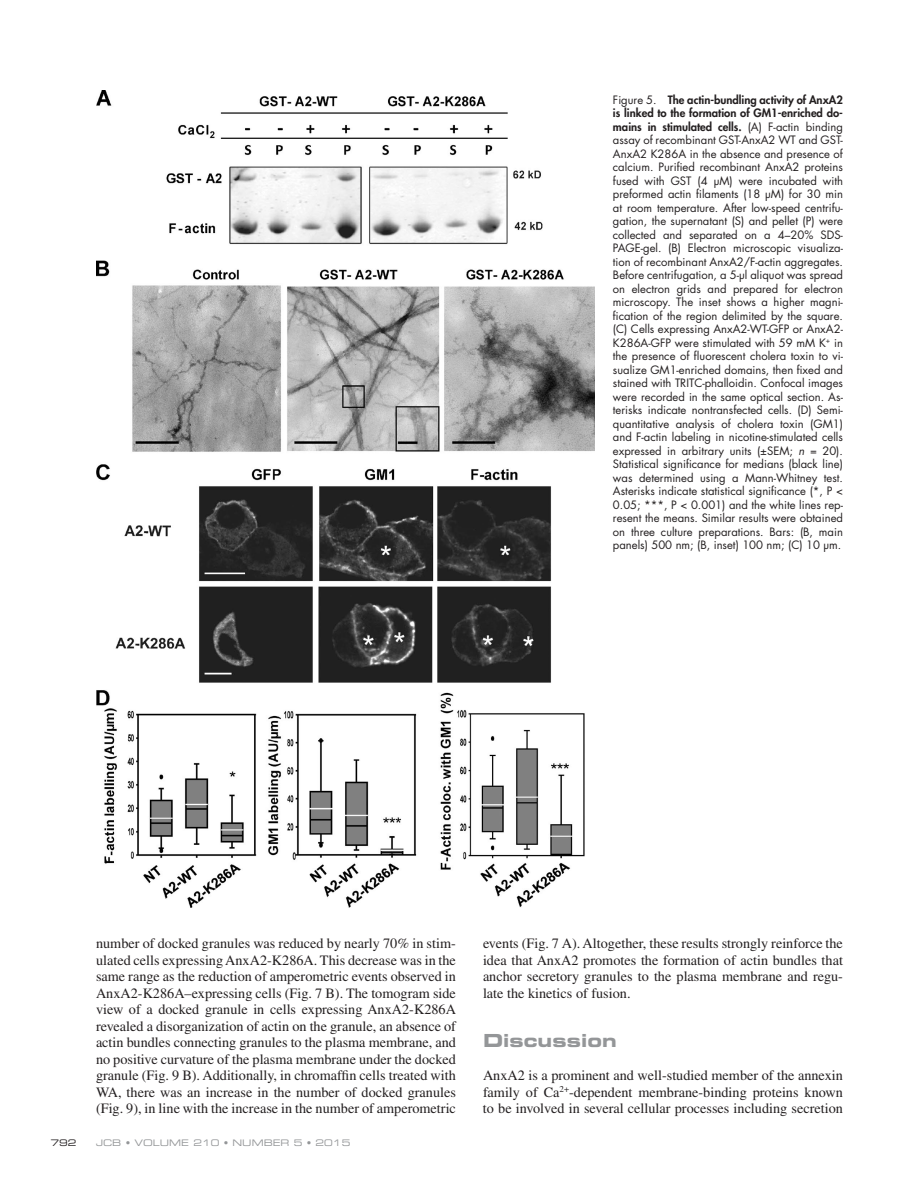
<style>
.page{position:relative;width:918px;height:1188px;background:#fff}
.page>*{position:absolute;margin:0;border:0;box-sizing:border-box;transform-origin:0 0}
.t1{font:18px "Eurostile LT Std Bold Ex 2";letter-spacing:.005em;color:#949698}
.t2{font:14.25px/16.5px "Times LT Std";color:#231f20;text-align:justify}
.t3{font:11.25px/13.5px "Futura Std";color:#231f20;text-align:justify}
.t4{font:9px "Eurostile LT Std Ex 2";color:#949698}
.t5{font:9px "Eurostile LT Std Ex 2";color:#231f20}
.s1{font-weight:800}
.s2{font-style:italic}
</style>
<div class="page">
<img style="left:96px;top:90px;width:499px;height:817px">
<p class="t3" style="left:613px;top:93px;width:232px">Figure 5. <span class="s1">The actin-bundling activity of AnxA2 is linked to the formation of GM1-enriched do&shy;mains in stimulated cells.</span> (A) F-actin binding assay of recombinant GST-AnxA2 WT and GST-AnxA2 K286A in the absence and presence of calcium. Purified recombinant AnxA2 proteins fused with GST (4 µM) were incubated with preformed actin filaments (18 µM) for 30 min at room temperature. After low-speed centrifu&shy;gation, the supernatant (S) and pellet (P) were collected and separated on a 4–20% SDS-PAGE-gel. (B) Electron microscopic visualiza&shy;tion of recombinant AnxA2/F-actin aggregates.<br>Before centrifugation, a 5-µl aliquot was spread on electron grids and prepared for electron microscopy. The inset shows a higher magni&shy;fication of the region delimited by the square. (C) Cells expressing AnxA2-WT-GFP or AnxA2- K286A-GFP were stimulated with 59 mM K<sup>+</sup> in the presence of fluorescent cholera toxin to vi&shy;sualize GM1-enriched domains, then fixed and stained with TRITC-phalloidin. Confocal images were recorded in the same optical section. As&shy;terisks indicate nontransfected cells. (D) Semi&shy;quantitative analysis of cholera toxin (GM1) and F-actin labeling in nicotine-stimulated cells expressed in arbitrary units (±SEM; <span class="s2">n</span> = 20).<br>Statistical significance for medians (black line) was determined using a Mann-Whitney test.<br>Asterisks indicate statistical significance (*, P &lt; 0.05; ***, P &lt; 0.001) and the white lines rep&shy;resent the means. Similar results were obtained on three culture preparations. Bars: (B, main panels) 500 nm; (B, inset) 100 nm; (C) 10 µm.</p>
<p class="t2" style="left:96px;top:935px;width:362px">number of docked granules was reduced by nearly 70% in stim&shy;ulated cells expressing AnxA2-K286A. This decrease was in the same range as the reduction of amperometric events observed in AnxA2-K286A–expressing cells (Fig. 7 B). The tomogram side view of a docked granule in cells expressing AnxA2-K286A revealed a disorganization of actin on the granule, an absence of actin bundles connecting granules to the plasma membrane, and no positive curvature of the plasma membrane under the docked granule (Fig. 9 B). Additionally, in chromaffin cells treated with WA, there was an increase in the number of docked granules (Fig. 9), in line with the increase in the number of amperometric</p>
<p class="t2" style="left:483px;top:935px;width:361px">events (Fig. 7 A). Altogether, these results strongly reinforce the idea that AnxA2 promotes the formation of actin bundles that anchor secretory granules to the plasma membrane and regu&shy;late the kinetics of fusion.</p>
<h1 class="t1" style="left:483px;top:1028px;width:135px">Discussion</h1>
<p class="t2" style="left:483px;top:1067px;width:362px">AnxA2 is a prominent and well-studied member of the annexin family of Ca<sup>2+</sup>-dependent membrane-binding proteins known to be involved in several cellular processes including secretion</p>
<p class="t5" style="left:50px;top:1136px;width:28px">792</p>
<p class="t4" style="left:96px;top:1136px;width:256px">JCB • VOLUME 210 • NUMBER 5 • 2015</p>
</div>
